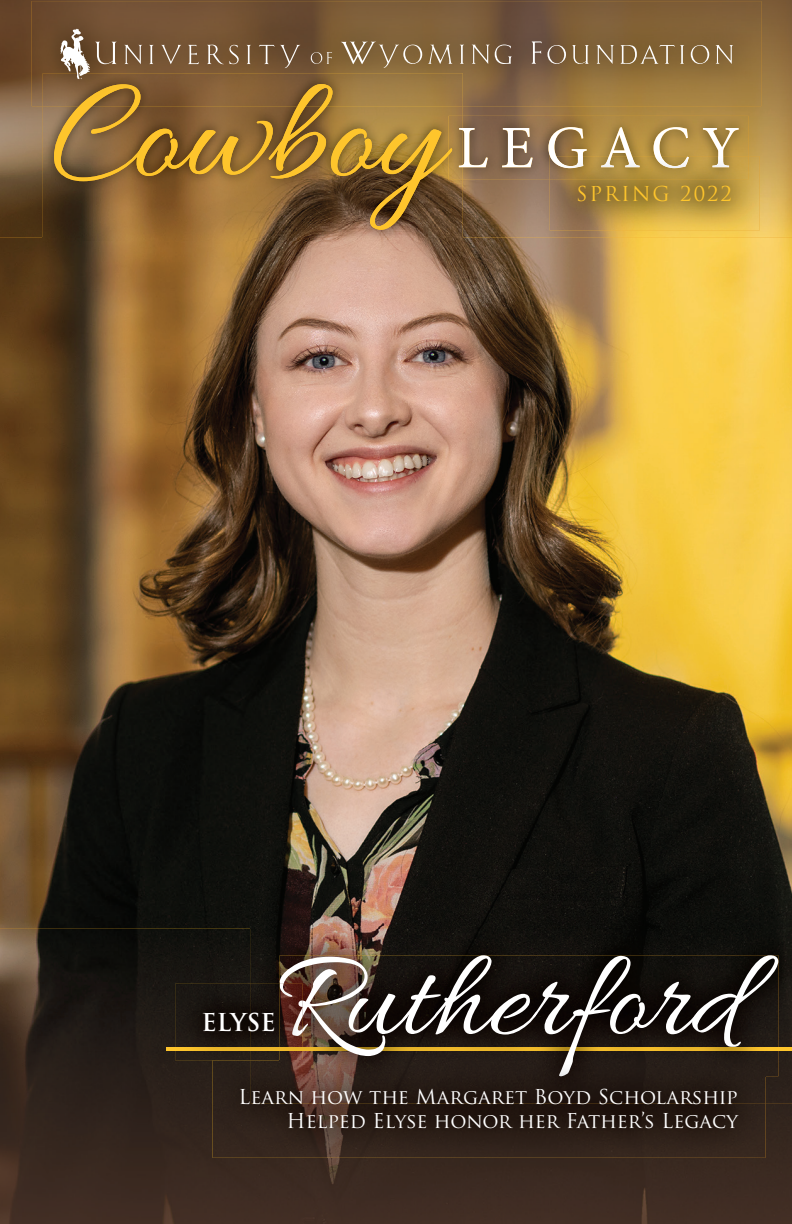
<style>
.page{position:relative;width:792px;height:1224px;background:#fff}
.page>*{position:absolute;margin:0;border:0;box-sizing:border-box;transform-origin:0 0}
.t1{font:128px "Allura";color:#fff}
.t2{font:700 24px "Trajan Pro";color:#fff}
.t3{font:20px/24px "Trajan Pro";color:#fff;text-align:right}
.t4{font:20px "Trajan Pro";letter-spacing:.1em;color:#fec52c}
</style>
<div class="page">
<img style="left:0;top:0;width:792px;height:1224px">
<img style="left:43px;top:238px;width:420px;height:3px">
<svg style="left:54px;top:106px;width:398px;height:124px;background:#926c30"></svg>
<img style="left:449px;top:116px;width:300px;height:63px">
<svg style="left:449px;top:148px;width:3px;height:7px"></svg>
<svg style="left:459px;top:127px;width:280px;height:41px;background:#ac9165"></svg>
<hr style="left:166px;top:1047px;width:626px;height:3px;background:#fec52c">
<img style="left:251px;top:927px;width:541px;height:177px">
<img style="left:778px;top:1047px;width:14px;height:3px">
<img style="left:280px;top:955px;width:498px;height:121px">
<img style="left:175px;top:984px;width:105px;height:76px">
<img style="left:175px;top:1047px;width:105px;height:3px">
<img style="left:280px;top:984px;width:23px;height:76px">
<img style="left:32px;top:1px;width:729px;height:105px">
<img style="left:43px;top:73px;width:420px;height:33px">
<img style="left:79px;top:84px;width:254px;height:22px">
<svg style="left:124px;top:45px;width:18px;height:19px"></svg>
<svg style="left:149px;top:45px;width:5px;height:19px"></svg>
<svg style="left:161px;top:45px;width:20px;height:19px"></svg>
<svg style="left:188px;top:45px;width:11px;height:19px"></svg>
<svg style="left:207px;top:45px;width:32px;height:19px"></svg>
<svg style="left:247px;top:45px;width:4px;height:19px"></svg>
<svg style="left:259px;top:45px;width:41px;height:23px"></svg>
<svg style="left:311px;top:52px;width:21px;height:12px"></svg>
<svg style="left:341px;top:42px;width:81px;height:26px;background:#937954"></svg>
<svg style="left:428px;top:45px;width:25px;height:19px"></svg>
<svg style="left:460px;top:45px;width:4px;height:19px"></svg>
<svg style="left:472px;top:45px;width:40px;height:19px"></svg>
<svg style="left:531px;top:41px;width:35px;height:23px"></svg>
<svg style="left:572px;top:45px;width:17px;height:19px"></svg>
<svg style="left:596px;top:45px;width:18px;height:19px"></svg>
<svg style="left:620px;top:42px;width:64px;height:22px"></svg>
<svg style="left:691px;top:45px;width:18px;height:19px"></svg>
<svg style="left:716px;top:45px;width:17px;height:19px"></svg>
<svg style="left:60px;top:29px;width:57px;height:50px"></svg>
<img style="left:550px;top:156px;width:209px;height:75px">
<img style="left:550px;top:156px;width:199px;height:23px">
<img style="left:550px;top:156px;width:179px;height:12px">
<img style="left:213px;top:1060px;width:552px;height:98px">
<img style="left:251px;top:1060px;width:514px;height:44px">
<img style="left:280px;top:1060px;width:485px;height:16px">
<p class="t4" style="left:576px;top:181px;width:157px">SPRING 2022</p>
<h1 class="t1" style="left:276px;top:929px;width:465px">Rutherford</h1>
<p class="t2" style="left:202px;top:1007px;width:75px">ELYSE</p>
<p class="t3" style="left:239px;top:1084px;width:501px">Learn how the Margaret Boyd Scholarship<br>Helped Elyse honor her Father’s Legacy</p>
</div>
